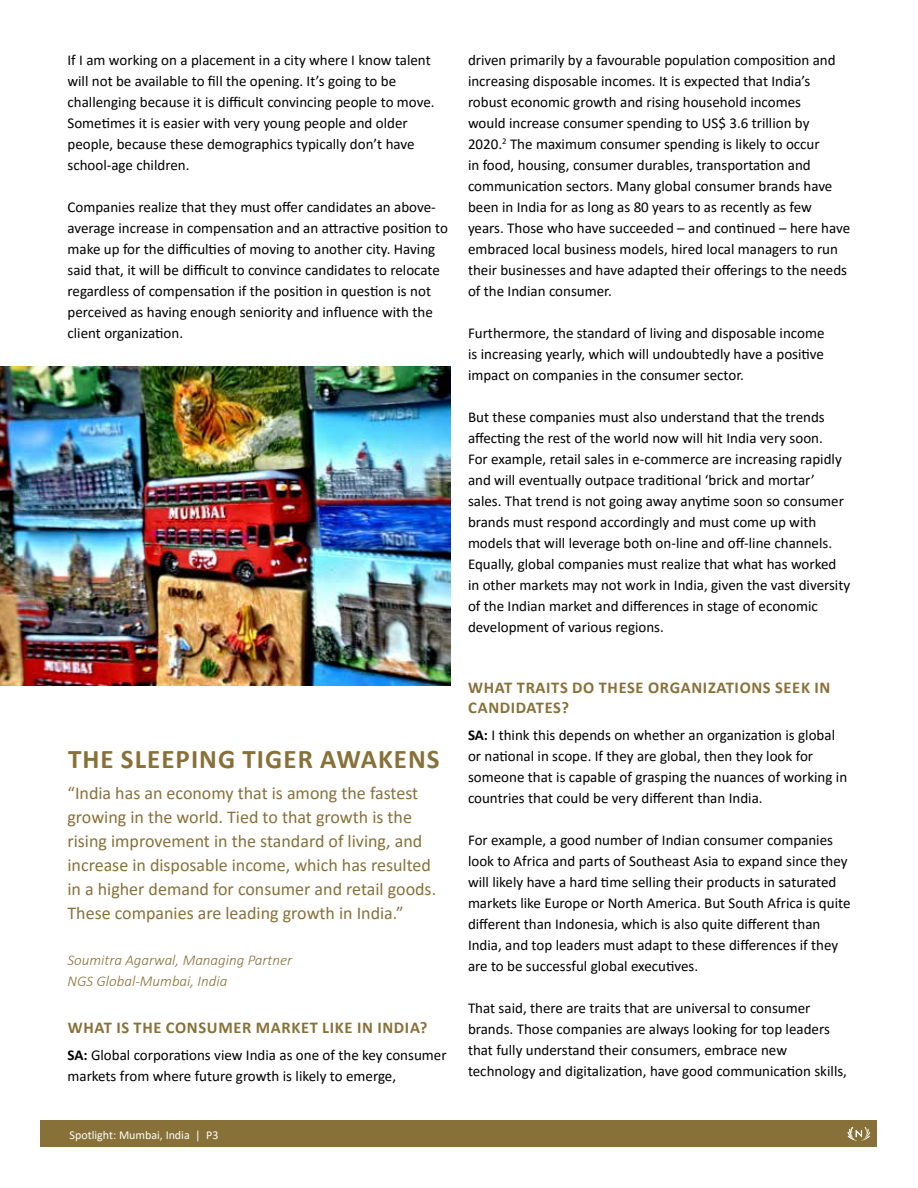
<style>
.page{position:relative;width:918px;height:1188px;background:#fff}
.page>*{position:absolute;margin:0;border:0;box-sizing:border-box;transform-origin:0 0}
.t1{font:700 27px "Calibri";letter-spacing:.04em;color:#887138}
.t2{font:18px/24px "Calibri";color:#887138}
.t3{font:700 16.5px/19.8px "Calibri";letter-spacing:.04em;color:#887138}
.t4{font:15px/21px "Calibri";color:#000}
.t5{font:italic 300 15px/21px "Calibri";color:#887138}
.t6{font:12px "Calibri";color:#fff}
.s1{font-weight:700}
</style>
<div class="page">
<div style="left:40px;top:1120px;width:838px;height:28px;background:#887138"></div>
<svg style="left:847px;top:1127px;width:24px;height:14px"></svg>
<img style="left:0;top:367px;width:450px;height:318px">
<p class="t4" style="left:68px;top:49px;width:369px">If I am working on a placement in a city where I know talent will not be available to fill the opening. It’s going to be challenging because it is difficult convincing people to move.<br>Sometimes it is easier with very young people and older people, because these demographics typically don’t have school-age children.</p>
<p class="t4" style="left:68px;top:196px;width:382px">Companies realize that they must offer candidates an above&shy;average increase in compensation and an attractive position to make up for the difficulties of moving to another city. Having said that, it will be difficult to convince candidates to relocate regardless of compensation if the position in question is not perceived as having enough seniority and influence with the client organization.</p>
<h1 class="t1" style="left:68px;top:740px;width:373px">THE SLEEPING TIGER AWAKENS</h1>
<p class="t2" style="left:68px;top:781px;width:370px">“India has an economy that is among the fastest growing in the world. Tied to that growth is the rising improvement in the standard of living, and increase in disposable income, which has resulted in a higher demand for consumer and retail goods.<br>These companies are leading growth in India.”</p>
<p class="t5" style="left:68px;top:949px;width:226px">Soumitra Agarwal, Managing Partner<br>NGS Global-Mumbai, India</p>
<p class="t3" style="left:68px;top:1017px;width:361px">WHAT IS THE CONSUMER MARKET LIKE IN INDIA?</p>
<p class="t4" style="left:68px;top:1044px;width:381px"><span class="s1">SA:</span> Global corporations view India as one of the key consumer markets from where future growth is likely to emerge,</p>
<p class="t6" style="left:70px;top:1126px;width:150px">Spotlight: Mumbai, India | P3</p>
<p class="t4" style="left:468px;top:49px;width:384px">driven primarily by a favourable population composition and increasing disposable incomes. It is expected that India’s robust economic growth and rising household incomes<br>would increase consumer spending to US$ 3.6 trillion by 2020.<sup>2</sup> The maximum consumer spending is likely to occur<br>in food, housing, consumer durables, transportation and communication sectors. Many global consumer brands have been in India for as long as 80 years to as recently as few years. Those who have succeeded – and continued – here have embraced local business models, hired local managers to run their businesses and have adapted their offerings to the needs of the Indian consumer.</p>
<p class="t4" style="left:468px;top:322px;width:358px;text-align:justify">Furthermore, the standard of living and disposable income is increasing yearly, which will undoubtedly have a positive impact on companies in the consumer sector.</p>
<p class="t4" style="left:468px;top:406px;width:384px">But these companies must also understand that the trends affecting the rest of the world now will hit India very soon.<br>For example, retail sales in e-commerce are increasing rapidly and will eventually outpace traditional ‘brick and mortar’ sales. That trend is not going away anytime soon so consumer brands must respond accordingly and must come up with models that will leverage both on-line and off-line channels.<br>Equally, global companies must realize that what has worked in other markets may not work in India, given the vast diversity of the Indian market and differences in stage of economic development of various regions.</p>
<p class="t3" style="left:468px;top:677px;width:364px">WHAT TRAITS DO THESE ORGANIZATIONS SEEK IN<br>CANDIDATES?</p>
<p class="t4" style="left:468px;top:724px;width:381px"><span class="s1">SA:</span> I think this depends on whether an organization is global or national in scope. If they are global, then they look for someone that is capable of grasping the nuances of working in countries that could be very different than India.</p>
<p class="t4" style="left:468px;top:829px;width:384px">For example, a good number of Indian consumer companies look to Africa and parts of Southeast Asia to expand since they will likely have a hard time selling their products in saturated markets like Europe or North America. But South Africa is quite different than Indonesia, which is also quite different than India, and top leaders must adapt to these differences if they are to be successful global executives.</p>
<p class="t4" style="left:468px;top:997px;width:381px">That said, there are traits that are universal to consumer brands. Those companies are always looking for top leaders that fully understand their consumers, embrace new technology and digitalization, have good communication skills,</p>
</div>
